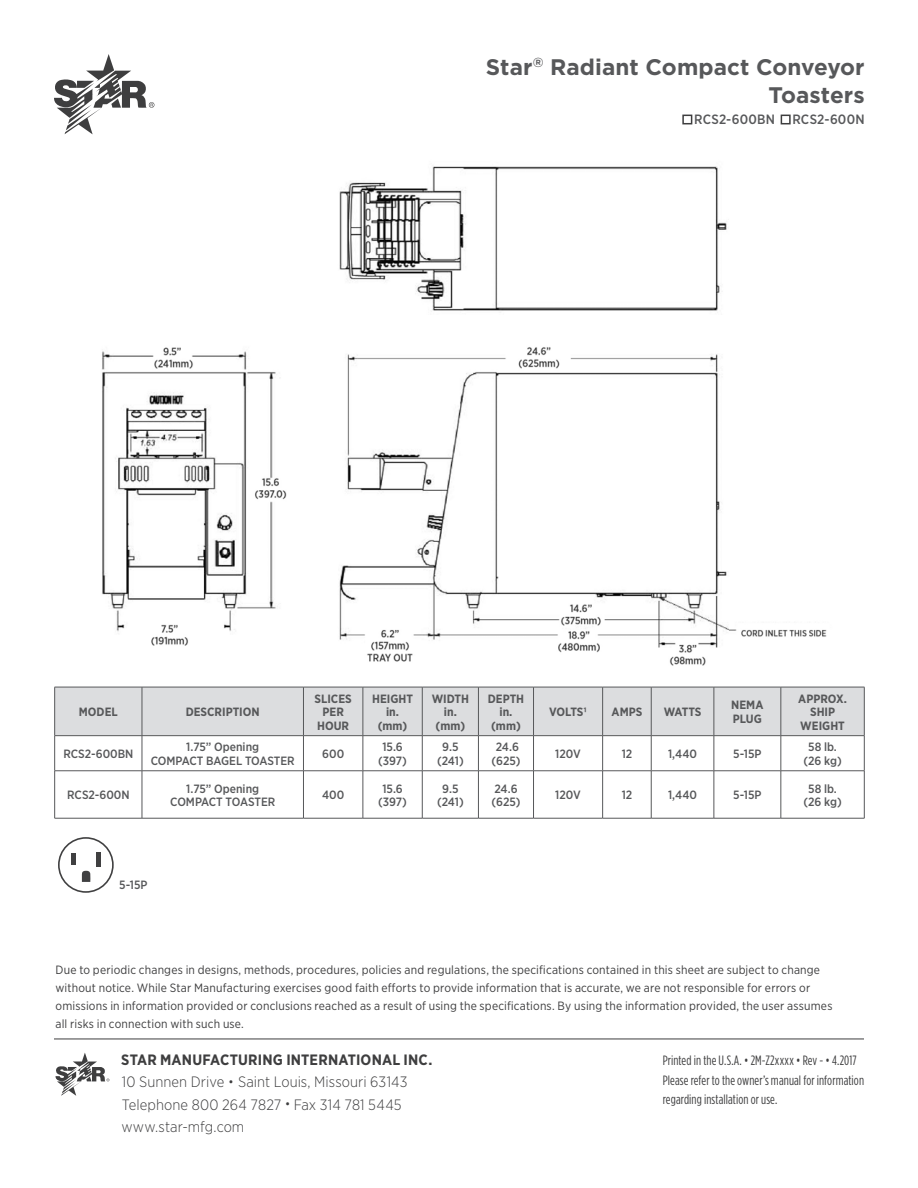
<style>
.page{position:relative;width:918px;height:1188px;background:#fff}
.page>*{position:absolute;margin:0;border:0;box-sizing:border-box;transform-origin:0 0}
.t1{font:700 22.5px/28.5px "Gotham";color:#57585a;text-align:right}
.t2{font:300 15px/22.5px "Gotham Narrow";letter-spacing:.005em;color:#3e3e3f}
.t3{font:700 15px "Gotham Narrow";letter-spacing:.01em;color:#3e3e3f}
.t4{font:13.5px/19.5px "Gotham Condensed";letter-spacing:.01em;color:#3e3e3f}
.t5{font:500 13.5px "Gotham Narrow";letter-spacing:.02em;color:#57585a}
.t6{font:12px/18px "Gotham Narrow";letter-spacing:.015em;color:#3e3e3f}
.t7{font:500 12px/13.5px "Gotham Narrow";color:#57585a;text-align:center}
.t8{font:700 12px/13.5px "Gotham Narrow";color:#57585a;text-align:center}
.s1{font-weight:400;font-size:12px}
</style>
<div class="page">
<hr style="left:54px;top:1039px;width:810px;height:1px;background:#3e3e3f">
<img style="left:102px;top:166px;width:725px;height:500px">
<div style="left:55px;top:688px;width:809px;height:47px;background:#dcdddf"></div>
<hr style="left:54px;top:687px;width:1px;height:48px;background:#57585a">
<hr style="left:142px;top:687px;width:1px;height:48px;background:#57585a">
<hr style="left:303px;top:687px;width:1px;height:48px;background:#57585a">
<hr style="left:363px;top:687px;width:1px;height:48px;background:#57585a">
<hr style="left:422px;top:687px;width:1px;height:48px;background:#57585a">
<hr style="left:478px;top:687px;width:1px;height:48px;background:#57585a">
<hr style="left:533px;top:687px;width:1px;height:48px;background:#57585a">
<hr style="left:602px;top:687px;width:1px;height:48px;background:#57585a">
<hr style="left:651px;top:687px;width:1px;height:48px;background:#57585a">
<hr style="left:714px;top:687px;width:1px;height:48px;background:#57585a">
<hr style="left:781px;top:687px;width:1px;height:48px;background:#57585a">
<hr style="left:864px;top:687px;width:1px;height:48px;background:#57585a">
<hr style="left:54px;top:735px;width:88px;height:1px;background:#57585a">
<hr style="left:54px;top:736px;width:1px;height:35px;background:#57585a">
<hr style="left:142px;top:735px;width:161px;height:1px;background:#57585a">
<hr style="left:142px;top:736px;width:1px;height:35px;background:#57585a">
<hr style="left:303px;top:735px;width:60px;height:1px;background:#57585a">
<hr style="left:303px;top:736px;width:1px;height:35px;background:#57585a">
<hr style="left:363px;top:735px;width:59px;height:1px;background:#57585a">
<hr style="left:363px;top:736px;width:1px;height:35px;background:#57585a">
<hr style="left:422px;top:735px;width:56px;height:1px;background:#57585a">
<hr style="left:422px;top:736px;width:1px;height:35px;background:#57585a">
<hr style="left:478px;top:735px;width:56px;height:1px;background:#57585a">
<hr style="left:478px;top:736px;width:1px;height:35px;background:#57585a">
<hr style="left:534px;top:735px;width:69px;height:1px;background:#57585a">
<hr style="left:533px;top:736px;width:1px;height:35px;background:#57585a">
<hr style="left:603px;top:735px;width:48px;height:1px;background:#57585a">
<hr style="left:602px;top:736px;width:1px;height:35px;background:#57585a">
<hr style="left:651px;top:735px;width:63px;height:1px;background:#57585a">
<hr style="left:651px;top:736px;width:1px;height:35px;background:#57585a">
<hr style="left:714px;top:735px;width:67px;height:1px;background:#57585a">
<hr style="left:714px;top:736px;width:1px;height:35px;background:#57585a">
<hr style="left:781px;top:735px;width:83px;height:1px;background:#57585a">
<hr style="left:781px;top:736px;width:1px;height:35px;background:#57585a">
<hr style="left:864px;top:736px;width:1px;height:35px;background:#57585a">
<hr style="left:54px;top:771px;width:88px;height:1px;background:#57585a">
<hr style="left:54px;top:771px;width:1px;height:47px;background:#57585a">
<hr style="left:142px;top:771px;width:161px;height:1px;background:#57585a">
<hr style="left:142px;top:771px;width:1px;height:47px;background:#57585a">
<hr style="left:303px;top:771px;width:60px;height:1px;background:#57585a">
<hr style="left:303px;top:771px;width:1px;height:47px;background:#57585a">
<hr style="left:363px;top:771px;width:59px;height:1px;background:#57585a">
<hr style="left:363px;top:771px;width:1px;height:47px;background:#57585a">
<hr style="left:422px;top:771px;width:56px;height:1px;background:#57585a">
<hr style="left:422px;top:771px;width:1px;height:47px;background:#57585a">
<hr style="left:478px;top:771px;width:56px;height:1px;background:#57585a">
<hr style="left:478px;top:771px;width:1px;height:47px;background:#57585a">
<hr style="left:534px;top:771px;width:69px;height:1px;background:#57585a">
<hr style="left:533px;top:771px;width:1px;height:47px;background:#57585a">
<hr style="left:603px;top:771px;width:48px;height:1px;background:#57585a">
<hr style="left:602px;top:771px;width:1px;height:47px;background:#57585a">
<hr style="left:651px;top:771px;width:63px;height:1px;background:#57585a">
<hr style="left:651px;top:771px;width:1px;height:47px;background:#57585a">
<hr style="left:714px;top:771px;width:67px;height:1px;background:#57585a">
<hr style="left:714px;top:771px;width:1px;height:47px;background:#57585a">
<hr style="left:781px;top:771px;width:83px;height:1px;background:#57585a">
<hr style="left:781px;top:771px;width:1px;height:47px;background:#57585a">
<hr style="left:864px;top:771px;width:1px;height:47px;background:#57585a">
<hr style="left:54px;top:818px;width:88px;height:1px;background:#57585a">
<hr style="left:142px;top:818px;width:161px;height:1px;background:#57585a">
<hr style="left:303px;top:818px;width:60px;height:1px;background:#57585a">
<hr style="left:363px;top:818px;width:59px;height:1px;background:#57585a">
<hr style="left:422px;top:818px;width:56px;height:1px;background:#57585a">
<hr style="left:478px;top:818px;width:56px;height:1px;background:#57585a">
<hr style="left:534px;top:818px;width:69px;height:1px;background:#57585a">
<hr style="left:603px;top:818px;width:48px;height:1px;background:#57585a">
<hr style="left:651px;top:818px;width:63px;height:1px;background:#57585a">
<hr style="left:714px;top:818px;width:67px;height:1px;background:#57585a">
<hr style="left:781px;top:818px;width:83px;height:1px;background:#57585a">
<hr style="left:54px;top:687px;width:88px;height:1px;background:#57585a">
<hr style="left:142px;top:687px;width:161px;height:1px;background:#57585a">
<hr style="left:303px;top:687px;width:60px;height:1px;background:#57585a">
<hr style="left:363px;top:687px;width:59px;height:1px;background:#57585a">
<hr style="left:422px;top:687px;width:56px;height:1px;background:#57585a">
<hr style="left:478px;top:687px;width:56px;height:1px;background:#57585a">
<hr style="left:534px;top:687px;width:69px;height:1px;background:#57585a">
<hr style="left:603px;top:687px;width:48px;height:1px;background:#57585a">
<hr style="left:651px;top:687px;width:63px;height:1px;background:#57585a">
<hr style="left:714px;top:687px;width:67px;height:1px;background:#57585a">
<hr style="left:781px;top:687px;width:83px;height:1px;background:#57585a">
<div style="left:682px;top:115px;width:10px;height:9px;border:2px solid #3e3e3f"></div>
<div style="left:781px;top:115px;width:10px;height:9px;border:2px solid #3e3e3f"></div>
<svg style="left:58px;top:837px;width:56px;height:56px"></svg>
<svg style="left:54px;top:54px;width:100px;height:80px"></svg>
<svg style="left:56px;top:1053px;width:53px;height:43px"></svg>
<p class="t1" style="left:486px;top:52px;width:380px">Star<sup>®</sup> Radiant Compact Conveyor<br>Toasters</p>
<p class="t5" style="left:694px;top:111px;width:82px">RCS2-600BN</p>
<p class="t5" style="left:792px;top:111px;width:74px">RCS2-600N</p>
<p class="t8" style="left:79px;top:705px;width:40px">MODEL</p>
<p class="t8" style="left:186px;top:705px;width:75px">DESCRIPTION</p>
<p class="t7" style="left:63px;top:747px;width:71px">RCS2-600BN</p>
<p class="t7" style="left:67px;top:788px;width:64px">RCS2-600N</p>
<p class="t7" style="left:186px;top:740px;width:74px">1.75” Opening</p>
<p class="t7" style="left:151px;top:754px;width:146px">COMPACT BAGEL TOASTER</p>
<p class="t7" style="left:186px;top:781px;width:74px">1.75” Opening</p>
<p class="t7" style="left:170px;top:795px;width:107px">COMPACT TOASTER</p>
<p class="t8" style="left:315px;top:692px;width:39px">SLICES<br>PER<br>HOUR</p>
<p class="t8" style="left:372px;top:692px;width:42px">HEIGHT</p>
<p class="t8" style="left:386px;top:705px;width:14px">in.</p>
<p class="t8" style="left:378px;top:719px;width:31px">(mm)</p>
<p class="t8" style="left:432px;top:692px;width:39px">WIDTH</p>
<p class="t8" style="left:444px;top:705px;width:14px">in.</p>
<p class="t8" style="left:436px;top:719px;width:31px">(mm)</p>
<p class="t7" style="left:322px;top:747px;width:23px">600</p>
<p class="t7" style="left:378px;top:740px;width:30px">15.6 (397)</p>
<p class="t7" style="left:442px;top:740px;width:18px">9.5</p>
<p class="t7" style="left:437px;top:754px;width:28px">(241)</p>
<p class="t7" style="left:322px;top:788px;width:24px">400</p>
<p class="t7" style="left:378px;top:781px;width:30px">15.6 (397)</p>
<p class="t7" style="left:442px;top:781px;width:18px">9.5</p>
<p class="t7" style="left:437px;top:795px;width:28px">(241)</p>
<p class="t8" style="left:488px;top:692px;width:38px">DEPTH</p>
<p class="t8" style="left:500px;top:705px;width:14px">in.</p>
<p class="t8" style="left:491px;top:719px;width:31px">(mm)</p>
<p class="t8" style="left:549px;top:705px;width:39px">VOLTS1</p>
<p class="t8" style="left:612px;top:705px;width:32px">AMPS</p>
<p class="t8" style="left:664px;top:705px;width:39px">WATTS</p>
<p class="t8" style="left:731px;top:698px;width:34px">NEMA</p>
<p class="t8" style="left:733px;top:712px;width:31px">PLUG</p>
<p class="t7" style="left:491px;top:740px;width:31px">24.6 (625)</p>
<p class="t7" style="left:555px;top:747px;width:27px">120V</p>
<p class="t7" style="left:622px;top:747px;width:12px">12</p>
<p class="t7" style="left:668px;top:747px;width:30px">1,440</p>
<p class="t7" style="left:733px;top:747px;width:30px">5-15P</p>
<p class="t7" style="left:491px;top:781px;width:31px;text-align:left">24.6 (625)</p>
<p class="t7" style="left:555px;top:788px;width:27px">120V</p>
<p class="t7" style="left:622px;top:788px;width:12px">12</p>
<p class="t7" style="left:668px;top:788px;width:30px">1,440</p>
<p class="t7" style="left:733px;top:788px;width:30px">5-15P</p>
<p class="t7" style="left:119px;top:878px;width:30px">5-15P</p>
<p class="t8" style="left:798px;top:692px;width:50px">APPROX.<br>SHIP</p>
<p class="t8" style="left:800px;top:719px;width:46px">WEIGHT</p>
<p class="t7" style="left:808px;top:740px;width:30px">58 lb.</p>
<p class="t7" style="left:803px;top:754px;width:40px">(26 kg)</p>
<p class="t7" style="left:808px;top:781px;width:30px">58 lb.</p>
<p class="t7" style="left:803px;top:795px;width:40px">(26 kg)</p>
<p class="t6" style="left:56px;top:961px;width:778px">Due to periodic changes in designs, methods, procedures, policies and regulations, the specifications contained in this sheet are subject to change without notice. While Star Manufacturing exercises good faith efforts to provide information that is accurate, we are not responsible for errors or omissions in information provided or conclusions reached as a result of using the specifications. By using the information provided, the user assumes all risks in connection with such use.</p>
<p class="t4" style="left:663px;top:1051px;width:203px">Printed in the U.S.A. • 2M-Z2xxxx • Rev - • 4.2017<br>Please refer to the owner’s manual for information regarding installation or use.</p>
<p class="t3" style="left:121px;top:1051px;width:313px">STAR MANUFACTURING INTERNATIONAL INC.</p>
<p class="t2" style="left:122px;top:1070px;width:287px">10 Sunnen Drive <span class="s1">•</span> Saint Louis, Missouri 63143</p>
<p class="t2" style="left:121px;top:1093px;width:282px">Telephone 800 264 7827 <span class="s1">•</span> Fax 314 781 5445 www.star-mfg.com</p>
</div>
